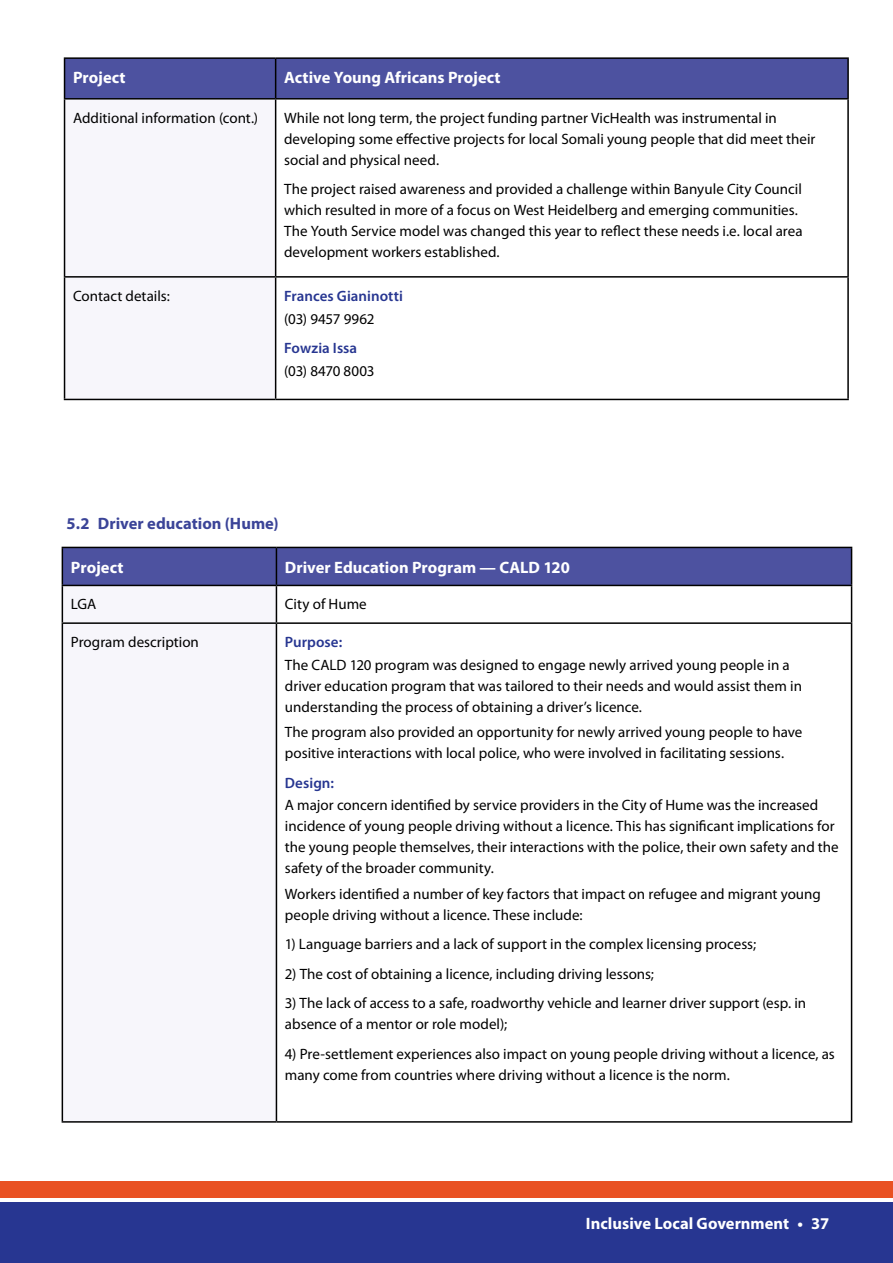
<style>
.page{position:relative;width:893px;height:1263px;background:#fff}
.page>*{position:absolute;margin:0;border:0;box-sizing:border-box;transform-origin:0 0}
.t1{font:700 16.5px "Myriad Pro";color:#fff}
.t2{font:700 16.5px "Myriad Pro";color:#3b4498}
.t3{font:15px/21px "Myriad Pro";color:#000}
.t4{font:600 15px "Myriad Pro";letter-spacing:.005em;color:#273691}
</style>
<div class="page">
<div style="left:0;top:1181px;width:893px;height:16px;background:#e95123"></div>
<div style="left:0;top:1202px;width:893px;height:61px;background:#273691"></div>
<div style="left:65px;top:59px;width:782px;height:39px;background:#4d52a0"></div>
<svg style="left:65px;top:100px;width:210px;height:299px;fill:#f7f6fb"></svg>
<hr style="left:64px;top:57px;width:212px;height:2px;background:#000">
<hr style="left:64px;top:59px;width:1px;height:39px;background:#000">
<hr style="left:276px;top:57px;width:573px;height:2px;background:#000">
<hr style="left:275px;top:59px;width:1px;height:39px;background:#000">
<hr style="left:847px;top:59px;width:2px;height:39px;background:#000">
<hr style="left:64px;top:98px;width:212px;height:2px;background:#000">
<hr style="left:64px;top:100px;width:1px;height:176px;background:#000">
<hr style="left:276px;top:98px;width:573px;height:2px;background:#000">
<hr style="left:275px;top:100px;width:1px;height:176px;background:#000">
<hr style="left:847px;top:100px;width:2px;height:176px;background:#000">
<hr style="left:64px;top:276px;width:212px;height:2px;background:#000">
<hr style="left:64px;top:278px;width:1px;height:121px;background:#000">
<hr style="left:276px;top:276px;width:573px;height:2px;background:#000">
<hr style="left:275px;top:278px;width:1px;height:121px;background:#000">
<hr style="left:847px;top:278px;width:2px;height:121px;background:#000">
<hr style="left:64px;top:399px;width:212px;height:1px;background:#000">
<hr style="left:276px;top:399px;width:573px;height:1px;background:#000">
<div style="left:63px;top:548px;width:788px;height:37px;background:#4d52a0"></div>
<div style="left:63px;top:586px;width:213px;height:535px;background:#f7f6fb"></div>
<hr style="left:62px;top:547px;width:214px;height:1px;background:#000">
<hr style="left:62px;top:548px;width:1px;height:37px;background:#000">
<hr style="left:276px;top:547px;width:576px;height:1px;background:#000">
<hr style="left:276px;top:548px;width:1px;height:37px;background:#000">
<hr style="left:851px;top:548px;width:1px;height:37px;background:#000">
<hr style="left:62px;top:585px;width:214px;height:1px;background:#000">
<hr style="left:62px;top:586px;width:1px;height:36px;background:#000">
<hr style="left:276px;top:585px;width:576px;height:1px;background:#000">
<hr style="left:276px;top:586px;width:1px;height:36px;background:#000">
<hr style="left:851px;top:586px;width:1px;height:36px;background:#000">
<hr style="left:62px;top:622px;width:214px;height:2px;background:#000">
<hr style="left:62px;top:624px;width:1px;height:497px;background:#000">
<hr style="left:276px;top:622px;width:576px;height:2px;background:#000">
<hr style="left:276px;top:624px;width:1px;height:497px;background:#000">
<hr style="left:851px;top:624px;width:1px;height:497px;background:#000">
<hr style="left:62px;top:1121px;width:214px;height:2px;background:#000">
<hr style="left:276px;top:1121px;width:576px;height:2px;background:#000">
<p class="t1" style="left:73px;top:67px;width:54px">Project</p>
<p class="t1" style="left:284px;top:67px;width:218px">Active Young Africans Project</p>
<p class="t3" style="left:73px;top:107px;width:187px">Additional information (cont.)</p>
<p class="t3" style="left:284px;top:107px;width:533px">While not long term, the project funding partner VicHealth was instrumental in developing some effective projects for local Somali young people that did meet their social and physical need.</p>
<p class="t3" style="left:284px;top:179px;width:520px">The project raised awareness and provided a challenge within Banyule City Council which resulted in more of a focus on West Heidelberg and emerging communities.<br>The Youth Service model was changed this year to reflect these needs i.e. local area development workers established.</p>
<p class="t3" style="left:73px;top:285px;width:98px">Contact details:</p>
<p class="t4" style="left:284px;top:286px;width:120px">Frances Gianinotti</p>
<p class="t3" style="left:284px;top:308px;width:92px">(03) 9457 9962</p>
<p class="t4" style="left:284px;top:338px;width:75px">Fowzia Issa</p>
<p class="t3" style="left:284px;top:360px;width:92px">(03) 8470 8003</p>
<p class="t2" style="left:67px;top:513px;width:214px">5.2 Driver education (Hume)</p>
<p class="t1" style="left:71px;top:556px;width:54px">Project</p>
<p class="t1" style="left:285px;top:556px;width:286px">Driver Education Program — CALD 120</p>
<p class="t3" style="left:71px;top:594px;width:27px">LGA</p>
<p class="t3" style="left:285px;top:594px;width:83px">City of Hume</p>
<p class="t3" style="left:71px;top:631px;width:130px">Program description</p>
<p class="t4" style="left:285px;top:632px;width:59px">Purpose:</p>
<p class="t3" style="left:285px;top:654px;width:519px">The CALD 120 program was designed to engage newly arrived young people in a driver education program that was tailored to their needs and would assist them in understanding the process of obtaining a driver’s licence.</p>
<p class="t3" style="left:285px;top:721px;width:519px">The program also provided an opportunity for newly arrived young people to have positive interactions with local police, who were involved in facilitating sessions.</p>
<p class="t4" style="left:285px;top:773px;width:51px">Design:</p>
<p class="t3" style="left:285px;top:794px;width:555px">A major concern identified by service providers in the City of Hume was the increased incidence of young people driving without a licence. This has significant implications for the young people themselves, their interactions with the police, their own safety and the safety of the broader community.</p>
<p class="t3" style="left:285px;top:883px;width:537px">Workers identified a number of key factors that impact on refugee and migrant young people driving without a licence. These include:</p>
<p class="t3" style="left:285px;top:933px;width:473px">1) Language barriers and a lack of support in the complex licensing process;</p>
<p class="t3" style="left:285px;top:963px;width:371px">2) The cost of obtaining a licence, including driving lessons;</p>
<p class="t3" style="left:285px;top:992px;width:523px">3) The lack of access to a safe, roadworthy vehicle and learner driver support (esp. in absence of a mentor or role model);</p>
<p class="t3" style="left:285px;top:1043px;width:551px">4) Pre-settlement experiences also impact on young people driving without a licence, as many come from countries where driving without a licence is the norm.</p>
<p class="t1" style="left:586px;top:1212px;width:245px">Inclusive Local Government • 37</p>
</div>
